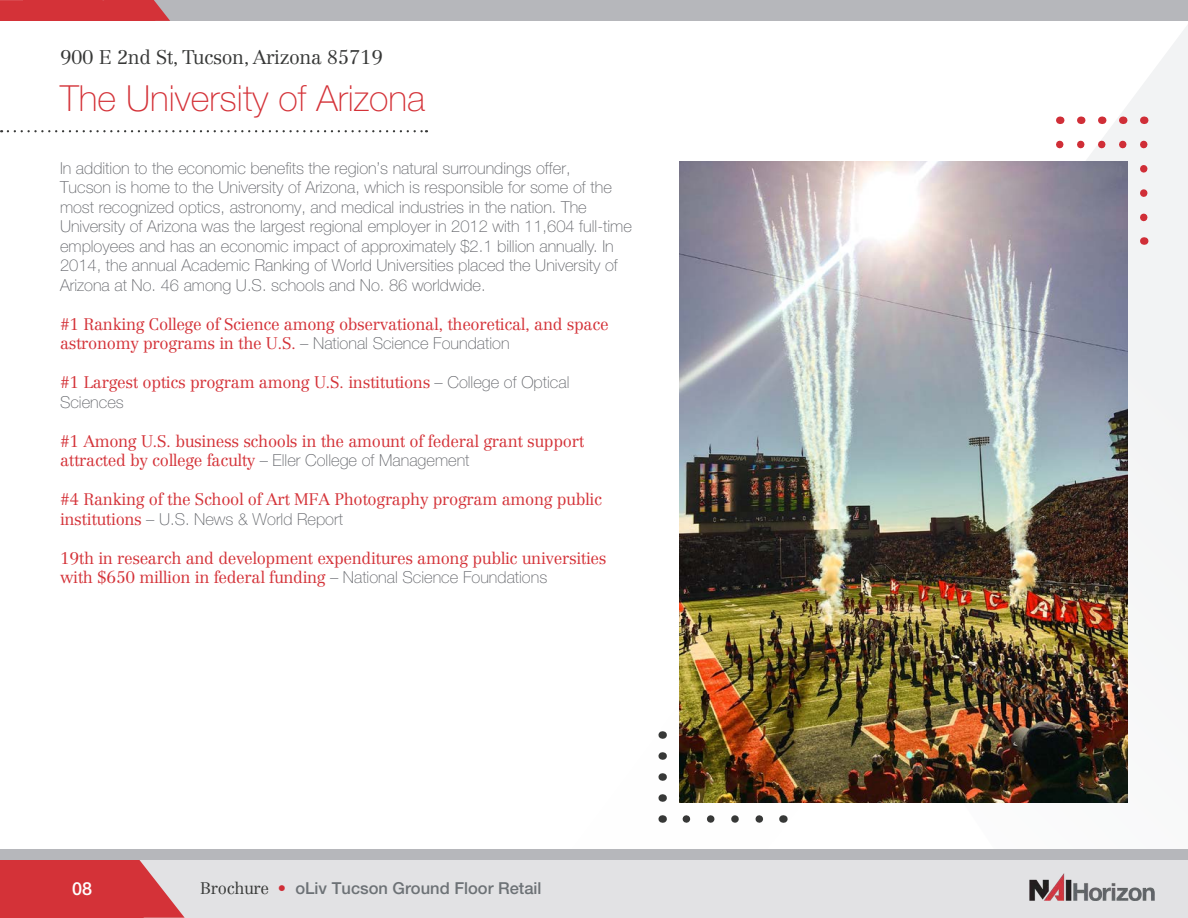
<style>
.page{position:relative;width:1188px;height:918px;background:#fff}
.page>*{position:absolute;margin:0;border:0;box-sizing:border-box;transform-origin:0 0}
.t1{font:100 36px "Helvetica Neue LT Std";color:#d43238}
.t2{font:300 19.5px "Centennial LT Std";letter-spacing:-.02em;color:#373837}
.t3{font:500 18px "Helvetica Neue LT Std";color:#fff}
.t4{font:100 16.5px/19.5px "Helvetica Neue LT Std";color:#63656a}
.t5{font:300 16.5px/19.5px "Centennial LT Std";letter-spacing:-.02em;color:#d43238}
.t6{font:500 16.5px "Helvetica Neue LT Std";color:#6d7276}
.s1{font-family:"Helvetica Neue LT Std";font-weight:100;color:#63656a}
.s2{font-family:"Centennial LT Std";font-weight:300;color:#d43238}
.s3{font-family:"Centennial LT Std";font-weight:300;color:#373837}
.s4{color:#d02e37}
</style>
<div class="page">
<svg style="left:658px;top:25px;width:530px;height:798px"></svg>
<svg style="left:1098px;top:144px;width:8px;height:18px"></svg>
<svg style="left:1119px;top:144px;width:7px;height:18px"></svg>
<svg style="left:1140px;top:144px;width:8px;height:85px"></svg>
<svg style="left:1077px;top:144px;width:7px;height:18px"></svg>
<svg style="left:1056px;top:144px;width:8px;height:18px"></svg>
<svg style="left:686px;top:815px;width:85px;height:8px"></svg>
<svg style="left:8px;top:130px;width:419px;height:2px"></svg>
<img style="left:680px;top:162px;width:448px;height:640px">
<div style="left:136px;top:854px;width:1052px;height:64px;background:#e2e2e4"></div>
<svg style="left:0;top:859px;width:185px;height:59px;background:#d5494f"></svg>
<div style="left:152px;top:0;width:1036px;height:21px;background:#b6b7bb"></div>
<div style="left:0;top:849px;width:1188px;height:10px;background:#b6b7bb"></div>
<img style="left:1029px;top:873px;width:126px;height:28px">
<div style="left:0;top:0;width:170px;height:21px;background:#d43238"></div>
<p class="t2" style="left:60px;top:46px;width:324px">900 E 2nd St, Tucson, Arizona 85719</p>
<h1 class="t1" style="left:60px;top:78px;width:367px">The University of Arizona</h1>
<p class="t4" style="left:60px;top:158px;width:573px">In addition to the economic benefits the region’s natural surroundings offer,<br>Tucson is home to the University of Arizona, which is responsible for some of the most recognized optics, astronomy, and medical industries in the nation. The University of Arizona was the largest regional employer in 2012 with 11,604 full-time employees and has an economic impact of approximately $2.1 billion annually. In 2014, the annual Academic Ranking of World Universities placed the University of Arizona at No. 46 among U.S. schools and No. 86 worldwide.</p>
<p class="t5" style="left:60px;top:314px;width:550px">#1 Ranking College of Science among observational, theoretical, and space astronomy programs in the U.S. <span class="s1">– National Science Foundation</span></p>
<p class="t5" style="left:60px;top:373px;width:511px">#1 Largest optics program among U.S. institutions <span class="s1">– College of Optical</span></p>
<p class="t4" style="left:60px;top:392px;width:65px">Sciences</p>
<p class="t5" style="left:60px;top:431px;width:526px">#1 Among U.S. business schools in the amount of federal grant support attracted by college faculty <span class="s1">– Eller College of Management</span></p>
<p class="t5" style="left:60px;top:490px;width:543px">#4 Ranking of the School of Art MFA Photography program among public</p>
<p class="t4" style="left:60px;top:509px;width:285px"><span class="s2">institutions</span> – U.S. News &amp; World Report</p>
<p class="t5" style="left:60px;top:548px;width:548px">19th in research and development expenditures among public universities with $650 million in federal funding <span class="s1">– National Science Foundations</span></p>
<p class="t3" style="left:72px;top:878px;width:22px">08</p>
<p class="t6" style="left:200px;top:878px;width:343px"><span class="s3">Brochure</span> <span class="s4">•</span> oLiv Tucson Ground Floor Retail</p>
</div>
